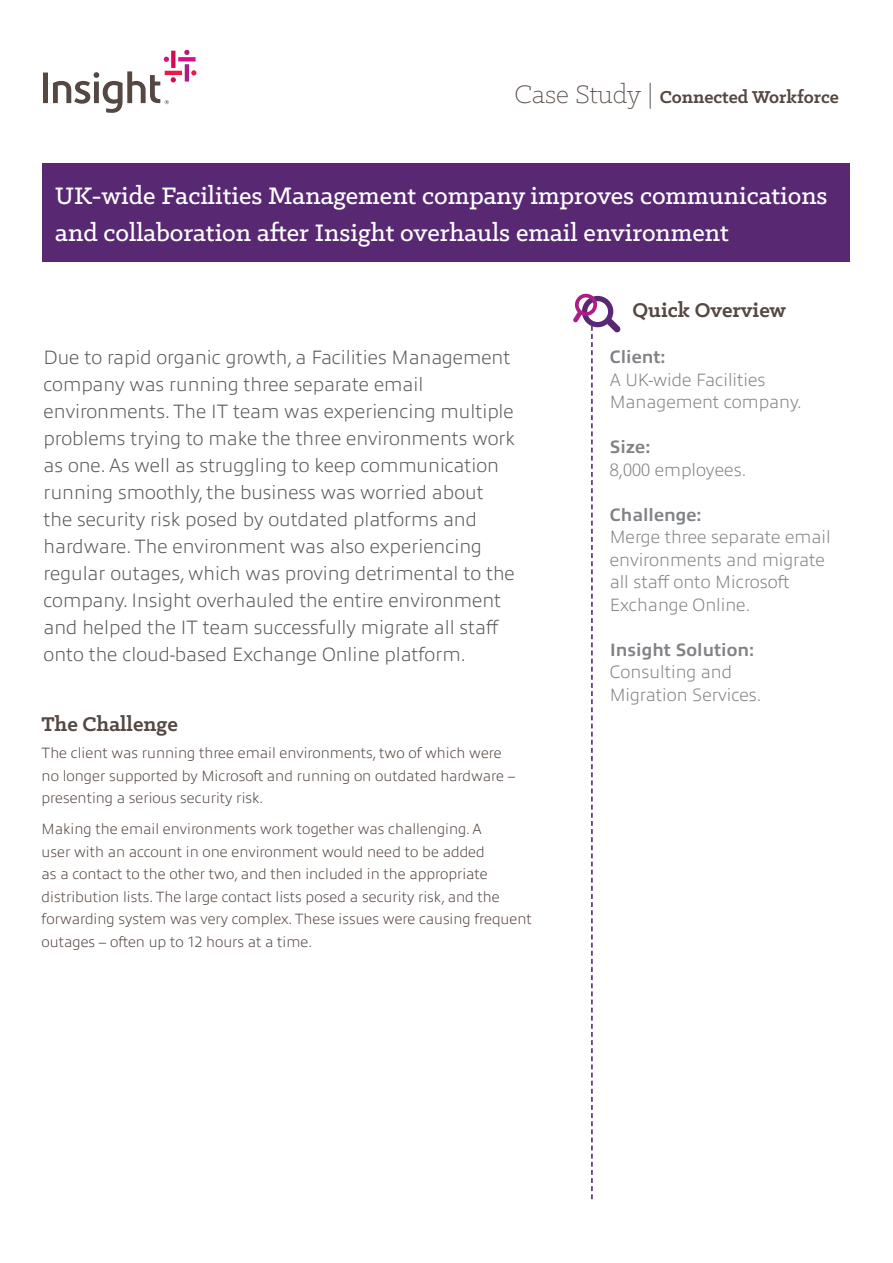
<style>
.page{position:relative;width:893px;height:1263px;background:#fff}
.page>*{position:absolute;margin:0;border:0;box-sizing:border-box;transform-origin:0 0}
.t1{font:500 27px/37.5px "Klinic Slab";color:#fff}
.t2{font:700 22.5px "Klinic Slab";color:#554742}
.t3{font:200 19.5px/27px "Allumi Pro";color:#58595b}
.t4{font:700 19.5px "Klinic Slab";color:#554742}
.t5{font:200 18px/22.5px "Allumi Pro";color:#808285}
.t6{font:700 18px "Allumi Pro";color:#808285}
.t7{font:200 15px/22.5px "Allumi Pro";color:#554742}
.s1{font-weight:300;font-size:28.5px}
</style>
<div class="page">
<div style="left:43px;top:163px;width:807px;height:99px;background:#582873"></div>
<svg style="left:43px;top:50px;width:153px;height:63px"></svg>
<svg style="left:573px;top:293px;width:47px;height:906px"></svg>
<p class="t4" style="left:514px;top:84px;width:326px"><span class="s1">Case Study |</span> Connected Workforce</p>
<h1 class="t1" style="left:55px;top:176px;width:774px">UK-wide Facilities Management company improves communications and collaboration after Insight overhauls email environment</h1>
<p class="t2" style="left:632px;top:295px;width:155px">Quick Overview</p>
<p class="t3" style="left:44px;top:342px;width:473px">Due to rapid organic growth, a Facilities Management company was running three separate email environments. The IT team was experiencing multiple problems trying to make the three environments work as one. As well as struggling to keep communication running smoothly, the business was worried about the security risk posed by outdated platforms and hardware. The environment was also experiencing regular outages, which was proving detrimental to the company. Insight overhauled the entire environment and helped the IT team successfully migrate all staff onto the cloud-based Exchange Online platform.</p>
<p class="t6" style="left:610px;top:344px;width:57px">Client:</p>
<p class="t5" style="left:610px;top:367px;width:194px">A UK-wide Facilities<br>Management company.</p>
<p class="t6" style="left:610px;top:434px;width:42px">Size:</p>
<p class="t5" style="left:610px;top:457px;width:138px">8,000 employees.</p>
<p class="t6" style="left:610px;top:501px;width:93px">Challenge:</p>
<p class="t5" style="left:610px;top:524px;width:222px">Merge three separate email environments and migrate all staff onto Microsoft<br>Exchange Online.</p>
<p class="t6" style="left:610px;top:636px;width:146px">Insight Solution:</p>
<p class="t5" style="left:610px;top:659px;width:153px">Consulting and<br>Migration Services.</p>
<p class="t2" style="left:42px;top:709px;width:138px">The Challenge</p>
<p class="t7" style="left:42px;top:741px;width:475px">The client was running three email environments, two of which were no longer supported by Microsoft and running on outdated hardware – presenting a serious security risk.</p>
<p class="t7" style="left:42px;top:817px;width:492px">Making the email environments work together was challenging. A<br>user with an account in one environment would need to be added<br>as a contact to the other two, and then included in the appropriate distribution lists. The large contact lists posed a security risk, and the forwarding system was very complex. These issues were causing frequent outages – often up to 12 hours at a time.</p>
</div>
